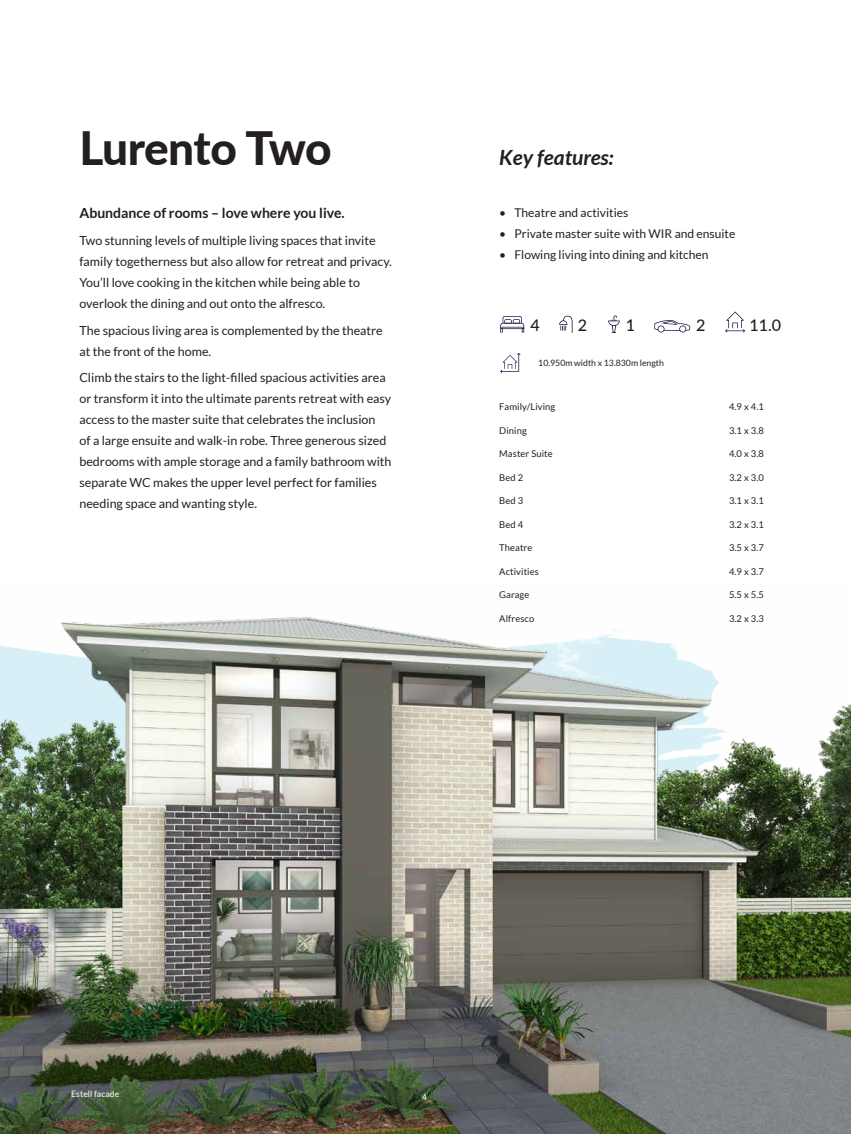
<style>
.page{position:relative;width:851px;height:1134px;background:#fff}
.page>*{position:absolute;margin:0;border:0;box-sizing:border-box;transform-origin:0 0}
.t1{font:800 46px "Lato";letter-spacing:-.02em;color:#231f20}
.t2{font:italic 700 21px "Lato";color:#231f20}
.t3{font:500 16.1px "Lato";color:#231f20}
.t4{font:700 14px "Lato";color:#231f20}
.t5{font:12.5px/21px "Lato";color:#231f20}
.t6{font:12.1px "Lato";color:#231f20}
.t7{font:9.4px "Lato";letter-spacing:.01em;color:#231f20}
.t8{font:8.7px "Lato";color:#231f20}
.t9{font:8.7px "Lato";color:#fff}
.t10{font:600 8px "Lato";color:#fff}
</style>
<div class="page">
<img style="left:0;top:616px;width:850px;height:518px">
<svg style="left:500px;top:353px;width:20px;height:20px"></svg>
<svg style="left:725px;top:312px;width:20px;height:20px"></svg>
<svg style="left:500px;top:316px;width:24px;height:16px"></svg>
<svg style="left:559px;top:315px;width:13px;height:18px"></svg>
<svg style="left:654px;top:320px;width:36px;height:12px"></svg>
<svg style="left:608px;top:315px;width:11px;height:18px"></svg>
<h1 class="t1" style="left:79px;top:114px;width:254px">Lurento Two</h1>
<p class="t4" style="left:79px;top:205px;width:267px">Abundance of rooms – love where you live.</p>
<p class="t5" style="left:79px;top:230px;width:314px">Two stunning levels of multiple living spaces that invite family togetherness but also allow for retreat and privacy.<br>You’ll love cooking in the kitchen while being able to overlook the dining and out onto the alfresco.</p>
<p class="t5" style="left:79px;top:319px;width:305px">The spacious living area is complemented by the theatre at the front of the home.</p>
<p class="t5" style="left:79px;top:367px;width:313px">Climb the stairs to the light-filled spacious activities area or transform it into the ultimate parents retreat with easy access to the master suite that celebrates the inclusion<br>of a large ensuite and walk-in robe. Three generous sized bedrooms with ample storage and a family bathroom with separate WC makes the upper level perfect for families needing space and wanting style.</p>
<h2 class="t2" style="left:499px;top:145px;width:116px">Key features:</h2>
<p class="t6" style="left:499px;top:206px;width:131px">• Theatre and activities</p>
<p class="t6" style="left:499px;top:227px;width:238px">• Private master suite with WIR and ensuite</p>
<p class="t6" style="left:499px;top:248px;width:211px">• Flowing living into dining and kitchen</p>
<p class="t3" style="left:530px;top:314px;width:11px">4</p>
<p class="t3" style="left:578px;top:314px;width:11px">2</p>
<p class="t3" style="left:625px;top:314px;width:11px">1</p>
<p class="t3" style="left:696px;top:314px;width:11px">2</p>
<p class="t3" style="left:749px;top:314px;width:33px">11.0</p>
<p class="t8" style="left:538px;top:358px;width:127px">10.950m width x 13.830m length</p>
<p class="t7" style="left:499px;top:401px;width:58px">Family/Living</p>
<p class="t7" style="left:728px;top:401px;width:36px">4.9 x 4.1</p>
<p class="t7" style="left:499px;top:425px;width:29px">Dining</p>
<p class="t7" style="left:728px;top:425px;width:36px">3.1 x 3.8</p>
<p class="t7" style="left:499px;top:449px;width:55px">Master Suite</p>
<p class="t7" style="left:728px;top:449px;width:36px">4.0 x 3.8</p>
<p class="t7" style="left:499px;top:472px;width:25px">Bed 2</p>
<p class="t7" style="left:728px;top:472px;width:36px">3.2 x 3.0</p>
<p class="t7" style="left:499px;top:496px;width:25px">Bed 3</p>
<p class="t7" style="left:728px;top:496px;width:36px">3.1 x 3.1</p>
<p class="t7" style="left:499px;top:519px;width:25px">Bed 4</p>
<p class="t7" style="left:728px;top:519px;width:36px">3.2 x 3.1</p>
<p class="t7" style="left:499px;top:543px;width:35px">Theatre</p>
<p class="t7" style="left:728px;top:543px;width:36px">3.5 x 3.7</p>
<p class="t7" style="left:499px;top:566px;width:41px">Activities</p>
<p class="t7" style="left:728px;top:566px;width:36px">4.9 x 3.7</p>
<p class="t7" style="left:499px;top:590px;width:32px">Garage</p>
<p class="t7" style="left:728px;top:590px;width:36px">5.5 x 5.5</p>
<p class="t7" style="left:499px;top:613px;width:36px">Alfresco</p>
<p class="t7" style="left:728px;top:613px;width:36px">3.2 x 3.3</p>
<p class="t9" style="left:71px;top:1089px;width:50px">Estell facade</p>
<p class="t10" style="left:422px;top:1092px;width:6px">4</p>
</div>
